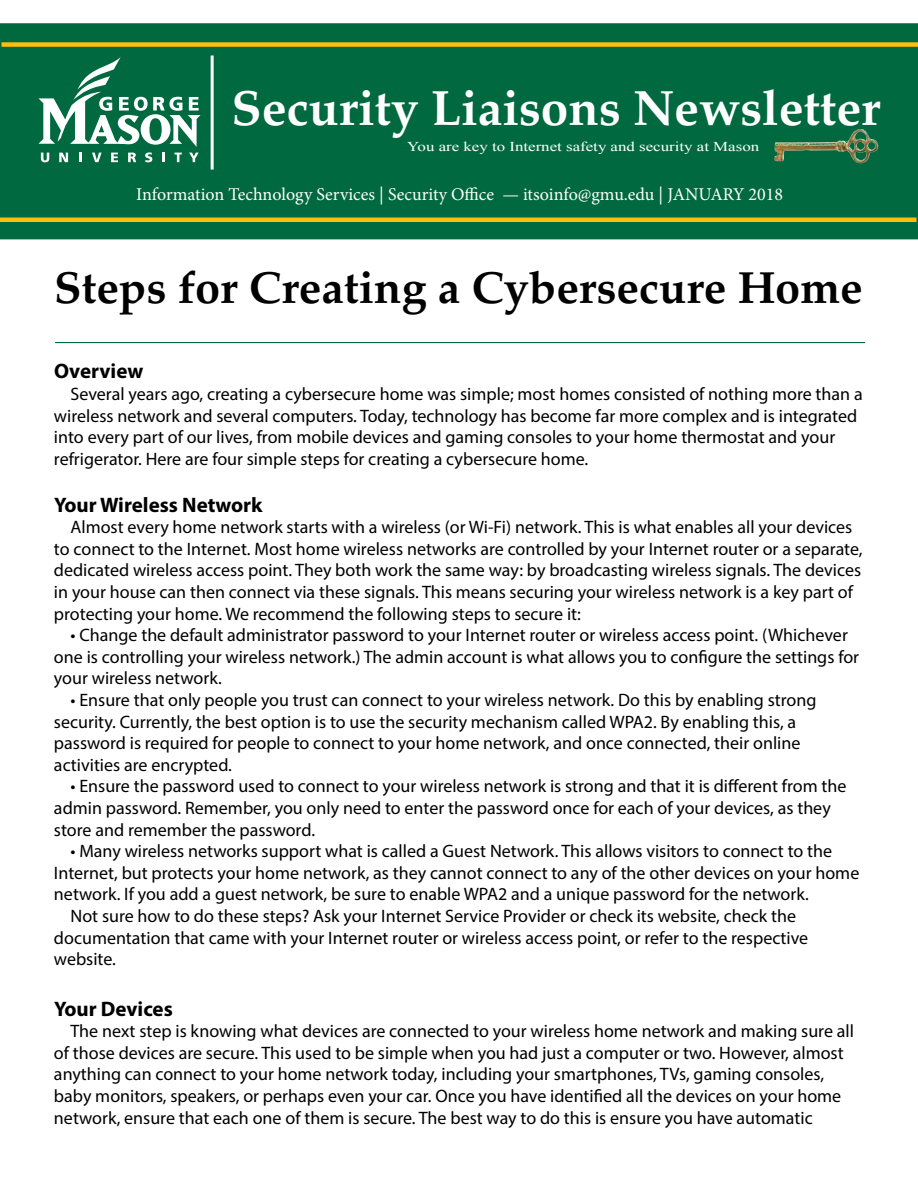
<style>
.page{position:relative;width:918px;height:1188px;background:#fff}
.page>*{position:absolute;margin:0;border:0;box-sizing:border-box;transform-origin:0 0}
.t1{font:700 49.5px "Palatino";color:#fff}
.t2{font:700 45px "Palatino";color:#000}
.t3{font:700 21px "Myriad Pro";color:#000}
.t4{font:18px/21.6px "Myriad Pro";color:#000}
.t5{font:18px "Minion Pro";color:#fff}
.t6{font:13.5px "Times New Roman";color:#fff;scale:1.25 1}
</style>
<div class="page">
<div style="left:1px;top:24px;width:916px;height:215px;background:#006940"></div>
<div style="left:0;top:23px;width:918px;height:216px;border:2px solid #006940"></div>
<hr style="left:55px;top:342px;width:810px;height:1px;background:#006940">
<svg style="left:39px;top:57px;width:162px;height:105px"></svg>
<div style="left:2px;top:42px;width:916px;height:5px;background:#febe10"></div>
<hr style="left:0;top:218px;width:916px;height:4px;background:#febe10">
<img style="left:809px;top:129px;width:50px;height:18px">
<hr style="left:211px;top:56px;width:3px;height:114px;background:#fff">
<h1 class="t1" style="left:232px;top:66px;width:650px">Security Liaisons Newsletter</h1>
<p class="t6" style="left:407px;top:137px;width:283px">You are key to Internet safety and security at Mason</p>
<p class="t5" style="left:136px;top:182px;width:648px">Information Technology Services | Security Office — itsoinfo@gmu.edu | JANUARY 2018</p>
<h2 class="t2" style="left:54px;top:250px;width:810px">Steps for Creating a Cybersecure Home</h2>
<p class="t3" style="left:54px;top:358px;width:91px">Overview</p>
<p class="t4" style="left:54px;top:383px;width:810px;text-indent:17px">Several years ago, creating a cybersecure home was simple; most homes consisted of nothing more than a wireless network and several computers. Today, technology has become far more complex and is integrated into every part of our lives, from mobile devices and gaming consoles to your home thermostat and your refrigerator. Here are four simple steps for creating a cybersecure home.</p>
<p class="t3" style="left:54px;top:491px;width:210px">Your Wireless Network</p>
<p class="t4" style="left:54px;top:516px;width:810px;text-indent:17px">Almost every home network starts with a wireless (or Wi-Fi) network. This is what enables all your devices to connect to the Internet. Most home wireless networks are controlled by your Internet router or a separate, dedicated wireless access point. They both work the same way: by broadcasting wireless signals. The devices in your house can then connect via these signals. This means securing your wireless network is a key part of protecting your home. We recommend the following steps to secure it:</p>
<p class="t4" style="left:54px;top:624px;width:807px;text-indent:17px">• Change the default administrator password to your Internet router or wireless access point. (Whichever one is controlling your wireless network.) The admin account is what allows you to configure the settings for your wireless network.</p>
<p class="t4" style="left:54px;top:689px;width:764px;text-indent:17px">• Ensure that only people you trust can connect to your wireless network. Do this by enabling strong security. Currently, the best option is to use the security mechanism called WPA2. By enabling this, a password is required for people to connect to your home network, and once connected, their online activities are encrypted.</p>
<p class="t4" style="left:54px;top:775px;width:794px;text-indent:17px">• Ensure the password used to connect to your wireless network is strong and that it is different from the admin password. Remember, you only need to enter the password once for each of your devices, as they store and remember the password.</p>
<p class="t4" style="left:70px;top:840px;width:763px">• Many wireless networks support what is called a Guest Network. This allows visitors to connect to the</p>
<p class="t4" style="left:54px;top:862px;width:807px">Internet, but protects your home network, as they cannot connect to any of the other devices on your home</p>
<p class="t4" style="left:54px;top:883px;width:756px">network. If you add a guest network, be sure to enable WPA2 and a unique password for the network.</p>
<p class="t4" style="left:70px;top:905px;width:727px">Not sure how to do these steps? Ask your Internet Service Provider or check its website, check the</p>
<p class="t4" style="left:54px;top:926px;width:756px">documentation that came with your Internet router or wireless access point, or refer to the respective</p>
<p class="t4" style="left:54px;top:948px;width:64px">website.</p>
<p class="t3" style="left:54px;top:995px;width:120px">Your Devices</p>
<p class="t4" style="left:54px;top:1020px;width:802px;text-indent:17px">The next step is knowing what devices are connected to your wireless home network and making sure all of those devices are secure. This used to be simple when you had just a computer or two. However, almost anything can connect to your home network today, including your smartphones, TVs, gaming consoles, baby monitors, speakers, or perhaps even your car. Once you have identified all the devices on your home network, ensure that each one of them is secure. The best way to do this is ensure you have automatic</p>
</div>
